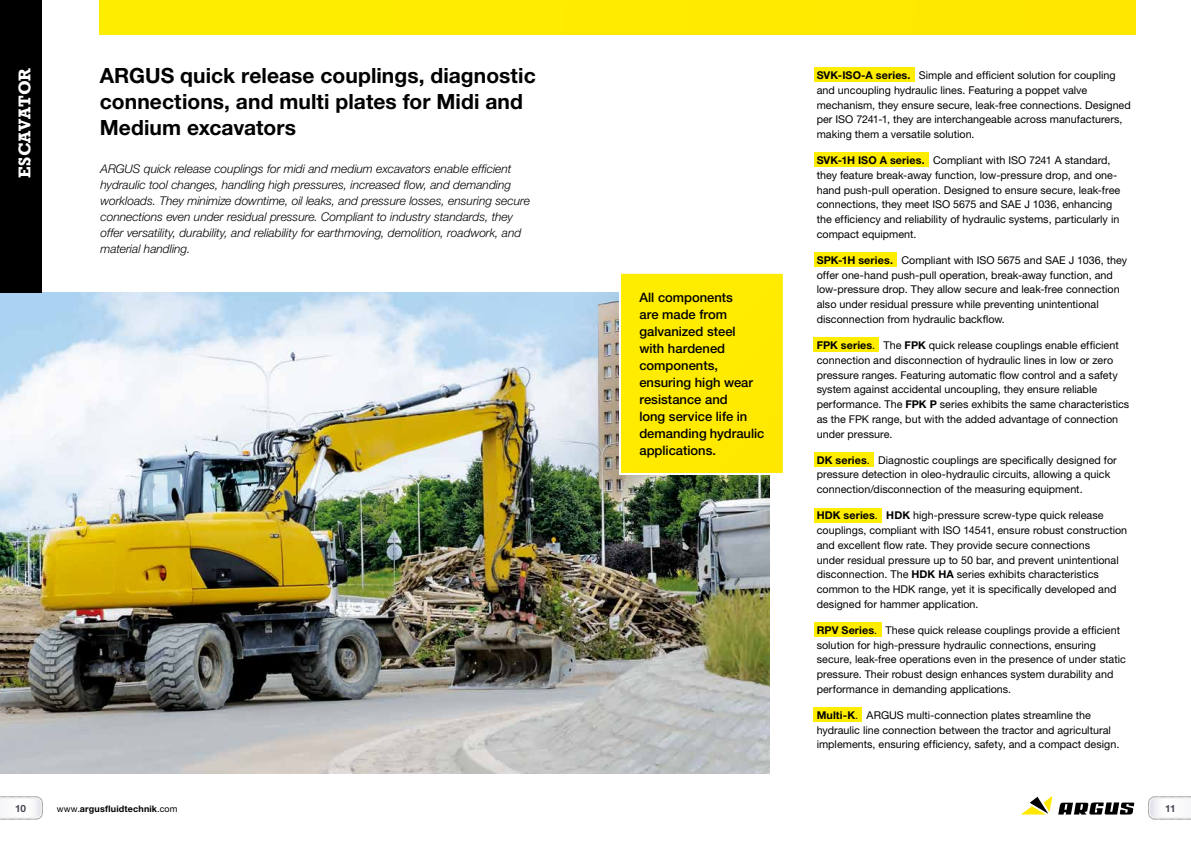
<style>
.page{position:relative;width:1191px;height:842px;background:#fff}
.page>*{position:absolute;margin:0;border:0;box-sizing:border-box;transform-origin:0 0}
.t1{font:700 21px/26px "Helvetica Neue LT Std";letter-spacing:.005em;color:#000}
.t2{font:700 16px "Rockwell";color:#fff}
.t3{font:500 13px/17px "Helvetica Neue LT Std";color:#000}
.t4{font:italic 300 12px/16px "Helvetica Neue LT Std";color:#000}
.t5{font:10.8px/14.7px "Helvetica Neue LT Std";color:#000}
.t6{font:700 10px "Helvetica Neue LT Std";color:#454655}
.t7{font:700 9px "Helvetica Neue LT Std";letter-spacing:.02em;color:#000}
.s1{font-weight:700}
.s2{font-weight:400}
</style>
<div class="page">
<svg style="left:0;top:796px;width:43px;height:24px"></svg>
<svg style="left:1148px;top:796px;width:43px;height:24px"></svg>
<svg style="left:1058px;top:802px;width:76px;height:12px"></svg>
<svg style="left:1021px;top:796px;width:31px;height:18px"></svg>
<div style="left:814px;top:708px;width:48px;height:14px;background:#ffed00"></div>
<img style="left:0;top:292px;width:769px;height:482px">
<div style="left:0;top:0;width:42px;height:292px;background:#000"></div>
<div style="left:620px;top:273px;width:164px;height:201px;background:#ffeb00"></div>
<div style="left:619px;top:272px;width:166px;height:203px;border:2px solid #fff"></div>
<div style="left:100px;top:0;width:1035px;height:34px;background:#ffeb00"></div>
<div style="left:814px;top:623px;width:67px;height:14px;background:#ffed00"></div>
<div style="left:814px;top:453px;width:59px;height:14px;background:#ffed00"></div>
<div style="left:814px;top:508px;width:67px;height:14px;background:#ffed00"></div>
<div style="left:814px;top:338px;width:65px;height:14px;background:#ffed00"></div>
<div style="left:814px;top:253px;width:82px;height:14px;background:#ffed00"></div>
<div style="left:814px;top:68px;width:100px;height:14px;background:#ffed00"></div>
<div style="left:814px;top:153px;width:114px;height:14px;background:#ffed00"></div>
<h2 class="t2" style="left:14px;top:178px;width:111px;rotate:-90deg">ESCAVATOR</h2>
<h1 class="t1" style="left:100px;top:62px;width:437px">ARGUS quick release couplings, diagnostic connections, and multi plates for Midi and<br>Medium excavators</h1>
<p class="t4" style="left:100px;top:161px;width:431px">ARGUS quick release couplings for midi and medium excavators enable efficient hydraulic tool changes, handling high pressures, increased flow, and demanding workloads. They minimize downtime, oil leaks, and pressure losses, ensuring secure connections even under residual pressure. Compliant to industry standards, they offer versatility, durability, and reliability for earthmoving, demolition, roadwork, and material handling.</p>
<p class="t3" style="left:639px;top:288px;width:126px">All components<br>are made from galvanized steel<br>with hardened components, ensuring high wear resistance and<br>long service life in demanding hydraulic applications.</p>
<p class="t5" style="left:816px;top:68px;width:316px"><span class="s1">SVK-ISO-A series.</span> Simple and efficient solution for coupling and uncoupling hydraulic lines. Featuring a poppet valve mechanism, they ensure secure, leak-free connections. Designed per ISO 7241-1, they are interchangeable across manufacturers, making them a versatile solution.</p>
<p class="t5" style="left:816px;top:153px;width:305px"><span class="s1">SVK-1H ISO A series.</span> Compliant with ISO 7241 A standard, they feature break-away function, low-pressure drop, and one&shy;hand push-pull operation. Designed to ensure secure, leak-free connections, they meet ISO 5675 and SAE J 1036, enhancing the efficiency and reliability of hydraulic systems, particularly in compact equipment.</p>
<p class="t5" style="left:816px;top:253px;width:312px"><span class="s1">SPK-1H series.</span> Compliant with ISO 5675 and SAE J 1036, they offer one-hand push-pull operation, break-away function, and low-pressure drop. They allow secure and leak-free connection also under residual pressure while preventing unintentional disconnection from hydraulic backflow.</p>
<p class="t5" style="left:816px;top:338px;width:314px"><span class="s1">FPK series</span>. The <span class="s1">FPK</span> quick release couplings enable efficient connection and disconnection of hydraulic lines in low or zero pressure ranges. Featuring automatic flow control and a safety system against accidental uncoupling, they ensure reliable performance. The <span class="s1">FPK P</span> series exhibits the same characteristics as the FPK range, but with the added advantage of connection under pressure.</p>
<p class="t5" style="left:816px;top:452px;width:302px"><span class="s1">DK series</span>. Diagnostic couplings are specifically designed for pressure detection in oleo-hydraulic circuits, allowing a quick connection/disconnection of the measuring equipment.</p>
<p class="t5" style="left:816px;top:508px;width:312px"><span class="s1">HDK series</span>. <span class="s1">HDK</span> high-pressure screw-type quick release couplings, compliant with ISO 14541, ensure robust construction and excellent flow rate. They provide secure connections<br>under residual pressure up to 50 bar, and prevent unintentional disconnection. The <span class="s1">HDK HA</span> series exhibits characteristics common to the HDK range, yet it is specifically developed and designed for hammer application.</p>
<p class="t5" style="left:816px;top:622px;width:311px"><span class="s1">RPV Series</span>. These quick release couplings provide a efficient solution for high-pressure hydraulic connections, ensuring secure, leak-free operations even in the presence of under static pressure. Their robust design enhances system durability and performance in demanding applications.</p>
<p class="t5" style="left:816px;top:708px;width:304px"><span class="s1">Multi-K</span>. ARGUS multi-connection plates streamline the hydraulic line connection between the tractor and agricultural implements, ensuring efficiency, safety, and a compact design.</p>
<p class="t6" style="left:15px;top:802px;width:12px">10</p>
<p class="t7" style="left:57px;top:803px;width:122px"><span class="s2">www.</span>argusfluidtechnik<span class="s2">.com</span></p>
<p class="t6" style="left:1165px;top:802px;width:12px">11</p>
</div>
